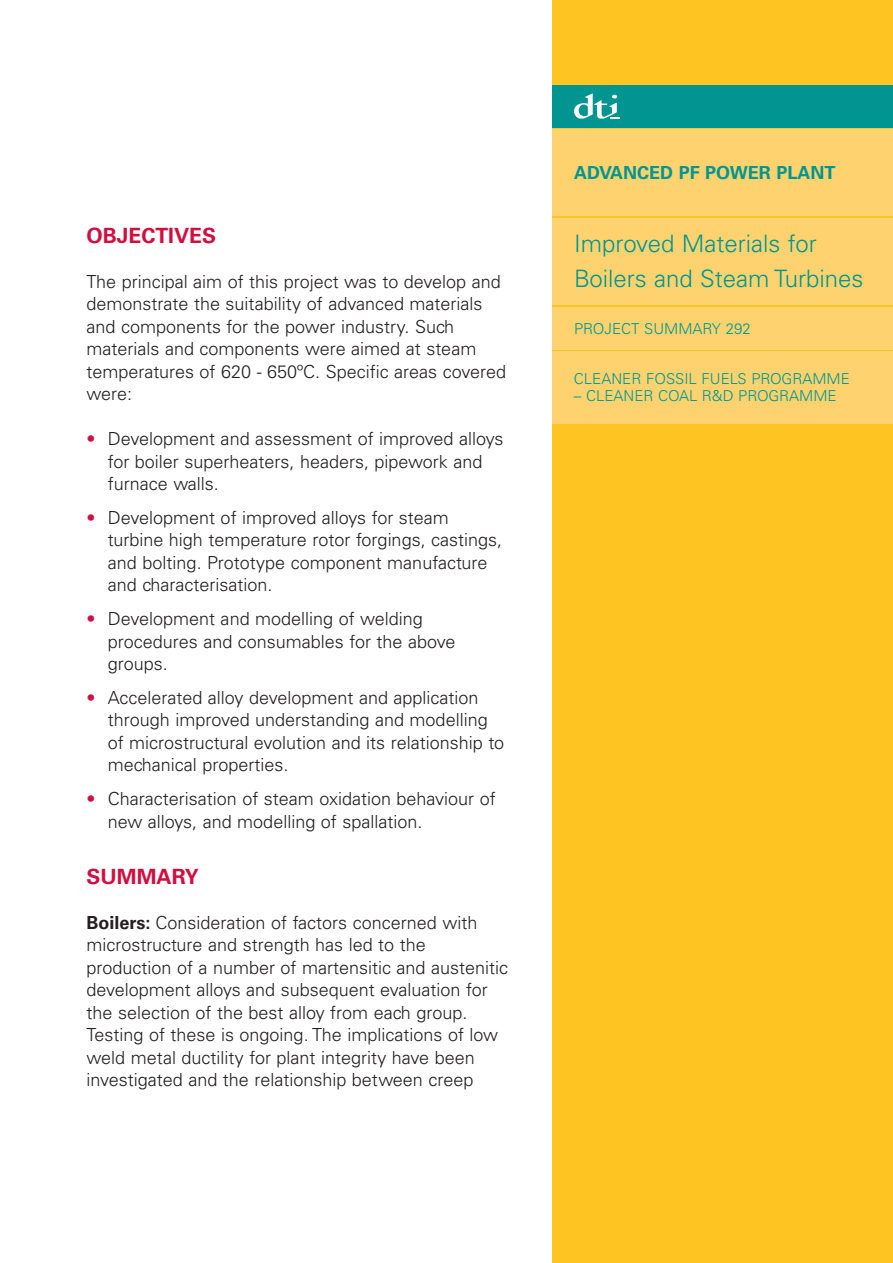
<style>
.page{position:relative;width:893px;height:1263px;background:#fff}
.page>*{position:absolute;margin:0;border:0;box-sizing:border-box;transform-origin:0 0}
.t1{font:300 24px/35.5px "Univers";color:#009590}
.t2{font:700 21px "Univers";color:#d10e40}
.t3{font:300 18px/22.5px "Univers";color:#231f20}
.t4{font:700 18px "Univers";color:#009590}
.t5{font:300 15px "Univers";color:#009590}
.s1{color:#d10e40}
.s2{font-weight:700}
</style>
<div class="page">
<div style="left:553px;top:0;width:340px;height:1263px;background:#fec422"></div>
<div style="left:553px;top:85px;width:340px;height:43px;background:#009590"></div>
<svg style="left:574px;top:93px;width:45px;height:26px"></svg>
<div style="left:553px;top:129px;width:340px;height:87px;background:#fed36f"></div>
<div style="left:553px;top:218px;width:340px;height:87px;background:#fed36f"></div>
<div style="left:553px;top:307px;width:340px;height:43px;background:#fed36f"></div>
<div style="left:553px;top:351px;width:340px;height:72px;background:#fed36f"></div>
<p class="t2" style="left:87px;top:227px;width:131px">OBJECTIVES</p>
<p class="t3" style="left:87px;top:272px;width:421px">The principal aim of this project was to develop and demonstrate the suitability of advanced materials and components for the power industry. Such materials and components were aimed at steam temperatures of 620 - 650ºC. Specific areas covered were:</p>
<p class="t3" style="left:108px;top:429px;width:397px;text-indent:-21px"><span class="s1">•</span> Development and assessment of improved alloys for boiler superheaters, headers, pipework and furnace walls.</p>
<p class="t3" style="left:108px;top:508px;width:396px;text-indent:-21px"><span class="s1">•</span> Development of improved alloys for steam turbine high temperature rotor forgings, castings, and bolting. Prototype component manufacture and characterisation.</p>
<p class="t3" style="left:108px;top:609px;width:349px;text-indent:-21px"><span class="s1">•</span> Development and modelling of welding procedures and consumables for the above groups.</p>
<p class="t3" style="left:108px;top:688px;width:398px;text-indent:-21px"><span class="s1">•</span> Accelerated alloy development and application through improved understanding and modelling of microstructural evolution and its relationship to mechanical properties.</p>
<p class="t3" style="left:108px;top:789px;width:389px;text-indent:-21px"><span class="s1">•</span> Characterisation of steam oxidation behaviour of new alloys, and modelling of spallation.</p>
<p class="t2" style="left:87px;top:869px;width:114px">SUMMARY</p>
<p class="t3" style="left:87px;top:913px;width:423px"><span class="s2">Boilers:</span> Consideration of factors concerned with microstructure and strength has led to the production of a number of martensitic and austenitic development alloys and subsequent evaluation for the selection of the best alloy from each group.<br>Testing of these is ongoing. The implications of low weld metal ductility for plant integrity have been investigated and the relationship between creep</p>
<p class="t4" style="left:574px;top:166px;width:263px">ADVANCED PF POWER PLANT</p>
<h1 class="t1" style="left:574px;top:228px;width:291px">Improved Materials for<br>Boilers and Steam Turbines</h1>
<p class="t5" style="left:574px;top:323px;width:178px">PROJECT SUMMARY 292</p>
<p class="t5" style="left:574px;top:373px;width:277px">CLEANER FOSSIL FUELS PROGRAMME</p>
<p class="t5" style="left:574px;top:390px;width:264px">– CLEANER COAL R&amp;D PROGRAMME</p>
</div>
